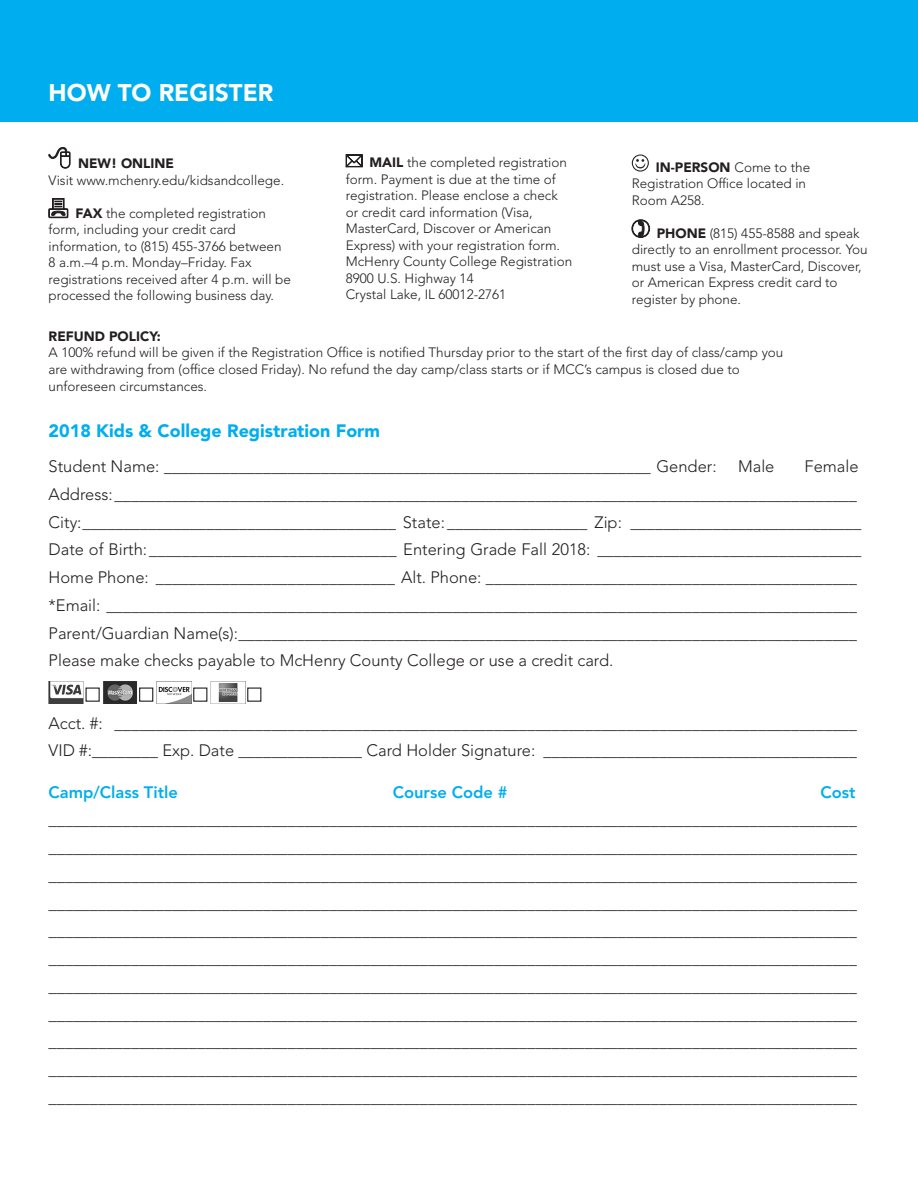
<style>
.page{position:relative;width:918px;height:1188px;background:#fff}
.page>*{position:absolute;margin:0;border:0;box-sizing:border-box;transform-origin:0 0}
.Course_Description_C{font:900 24px "Avenir LT Std";color:#fff}
.Course_Title{font:900 17.85px "Avenir LT Std";color:#00aeef}
.Course_Title-2{font:300 16.5px/27.8px "Avenir LT Std";color:#231f20}
.t1{font:800 16.5px "Avenir LT Std";color:#00aeef}
.Course_Code_Day_Date{font:300 13.5px/16.5px "Avenir LT Std";color:#231f20}
.Course_Title-3{font:300 13.5px/16.5px "Avenir LT Std";color:#231f20}
.Fee_Course_Code_Day{font:900 13.5px "Avenir LT Std";color:#231f20}
.s1{font-weight:900}
</style>
<div class="page">
<img style="left:49px;top:682px;width:34px;height:22px">
<img style="left:103px;top:682px;width:34px;height:22px">
<img style="left:157px;top:686px;width:34px;height:18px">
<img style="left:211px;top:683px;width:34px;height:21px">
<svg style="left:48px;top:147px;width:22px;height:22px"></svg>
<svg style="left:48px;top:198px;width:20px;height:20px"></svg>
<svg style="left:345px;top:154px;width:18px;height:14px"></svg>
<svg style="left:632px;top:154px;width:17px;height:18px"></svg>
<svg style="left:632px;top:220px;width:18px;height:18px"></svg>
<div style="left:0;top:0;width:918px;height:121px;background:#00aeef"></div>
<div style="left:139px;top:688px;width:14px;height:14px;border:1px solid #231f20"></div>
<div style="left:193px;top:688px;width:14px;height:14px;border:1px solid #231f20"></div>
<div style="left:247px;top:688px;width:14px;height:14px;border:1px solid #231f20"></div>
<p class="Course_Description_C" style="left:49px;top:79px;width:226px">HOW TO REGISTER</p>
<p class="Course_Code_Day_Date" style="left:346px;top:154px;width:223px;text-indent:24px"><span class="s1">MAIL</span> the completed registration form. Payment is due at the time of registration. Please enclose a check or credit card information (Visa, MasterCard, Discover or American Express) with your registration form.</p>
<p class="Course_Code_Day_Date" style="left:346px;top:253px;width:228px">McHenry County College Registration</p>
<p class="Course_Code_Day_Date" style="left:346px;top:270px;width:129px">8900 U.S. Highway 14</p>
<p class="Course_Code_Day_Date" style="left:346px;top:286px;width:162px">Crystal Lake, IL 60012-2761</p>
<p class="Fee_Course_Code_Day" style="left:78px;top:156px;width:97px">NEW! ONLINE</p>
<p class="Course_Code_Day_Date" style="left:49px;top:172px;width:237px">Visit www.mchenry.edu/kidsandcollege.</p>
<p class="Course_Code_Day_Date" style="left:49px;top:205px;width:244px;text-indent:27px"><span class="s1">FAX</span> the completed registration form, including your credit card information, to (815) 455-3766 between 8 a.m.–4 p.m. Monday–Friday. Fax registrations received after 4 p.m. will be processed the following business day.</p>
<p class="Course_Code_Day_Date" style="left:632px;top:159px;width:180px;text-indent:24px"><span class="s1">IN-PERSON</span> Come to the<br>Registration Office located in<br>Room A258.</p>
<p class="Course_Code_Day_Date" style="left:632px;top:225px;width:237px;text-indent:25px"><span class="s1">PHONE</span> (815) 455-8588 and speak directly to an enrollment processor. You must use a Visa, MasterCard, Discover, or American Express credit card to register by phone.</p>
<p class="Course_Title-3" style="left:49px;top:328px;width:736px"><span class="s1">REFUND POLICY:<br></span>A 100% refund will be given if the Registration Office is notified Thursday prior to the start of the first day of class/camp you are withdrawing from (office closed Friday). No refund the day camp/class starts or if MCC’s campus is closed due to unforeseen circumstances.</p>
<p class="Course_Title" style="left:49px;top:420px;width:333px">2018 Kids &amp; College Registration Form</p>
<p class="Course_Title-2" style="left:49px;top:453px;width:670px">Student Name: ___________________________________________________________ Gender:</p>
<p class="Course_Title-2" style="left:738px;top:453px;width:38px">Male</p>
<p class="Course_Title-2" style="left:49px;top:453px;width:814px;text-indent:756px">Female Address: __________________________________________________________________________________________ City: ______________________________________ State: _________________ Zip: ____________________________ Date of Birth: ______________________________ Entering Grade Fall 2018: ________________________________ Home Phone: _____________________________ Alt. Phone: _____________________________________________ *Email: ___________________________________________________________________________________________ Parent/Guardian Name(s): ___________________________________________________________________________ Please make checks payable to McHenry County College or use a credit card.</p>
<p class="Course_Title-2" style="left:49px;top:709px;width:810px">Acct. #: __________________________________________________________________________________________</p>
<p class="Course_Title-2" style="left:49px;top:737px;width:810px">VID #:________ Exp. Date _______________ Card Holder Signature: ______________________________________</p>
<p class="t1" style="left:49px;top:782px;width:131px">Camp/Class Title</p>
<p class="t1" style="left:393px;top:782px;width:116px">Course Code #</p>
<p class="t1" style="left:820px;top:782px;width:37px">Cost</p>
<p class="Course_Title-2" style="left:49px;top:806px;width:810px">__________________________________________________________________________________________________ __________________________________________________________________________________________________</p>
<p class="Course_Title-2" style="left:49px;top:861px;width:810px">__________________________________________________________________________________________________ __________________________________________________________________________________________________</p>
<p class="Course_Title-2" style="left:49px;top:917px;width:810px">__________________________________________________________________________________________________ __________________________________________________________________________________________________</p>
<p class="Course_Title-2" style="left:49px;top:972px;width:810px">__________________________________________________________________________________________________ __________________________________________________________________________________________________</p>
<p class="Course_Title-2" style="left:49px;top:1028px;width:810px">__________________________________________________________________________________________________</p>
<p class="Course_Title-2" style="left:49px;top:1056px;width:810px">__________________________________________________________________________________________________</p>
<p class="Course_Title-2" style="left:49px;top:1083px;width:810px">__________________________________________________________________________________________________</p>
</div>
